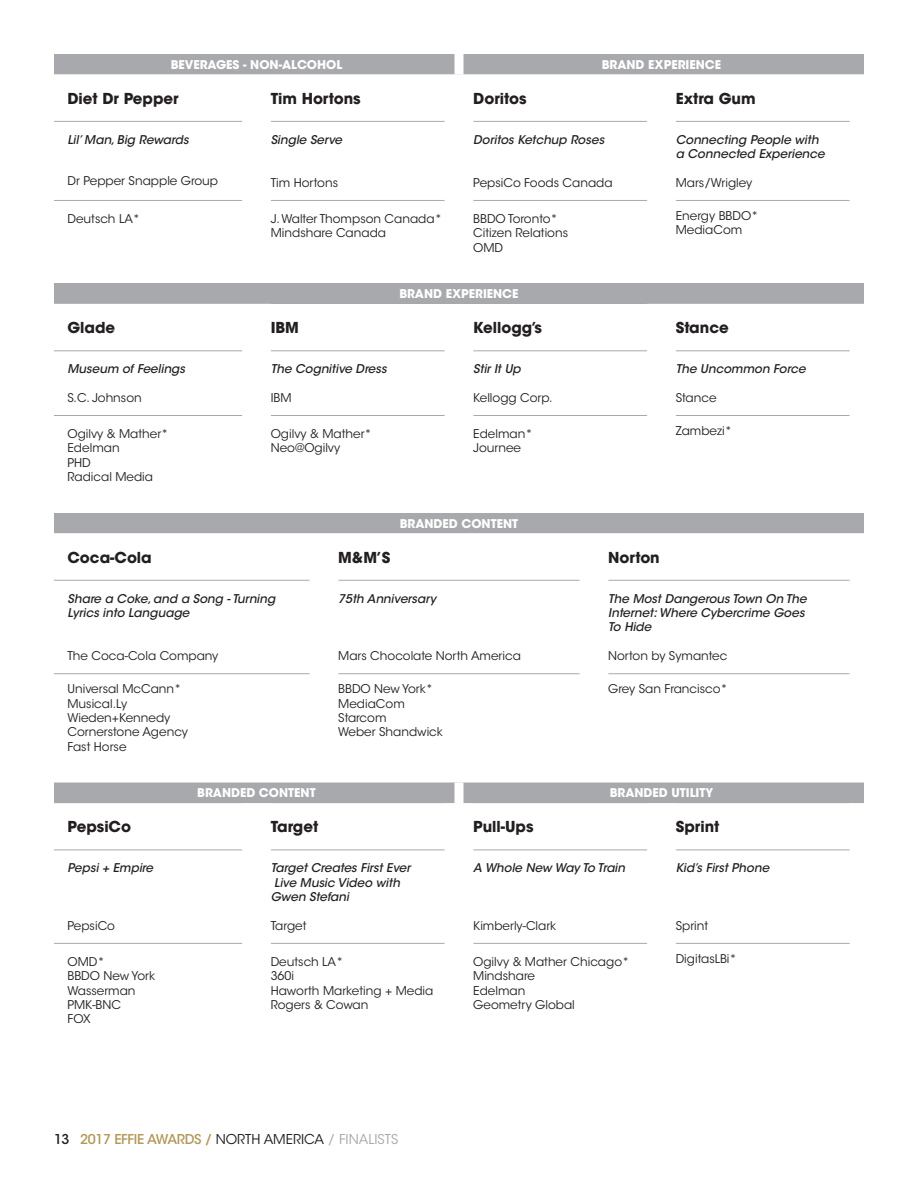
<style>
.page{position:relative;width:918px;height:1188px;background:#fff}
.page>*{position:absolute;margin:0;border:0;box-sizing:border-box;transform-origin:0 0}
.t1{font:700 15px "ITC Avant Garde Std";color:#231f20}
.t2{font:500 13.5px "ITC Avant Garde Std";letter-spacing:-.025em;color:#b39758}
.t3{font:12px/14.4px "ITC Avant Garde Std";color:#231f20}
.t4{font:italic 500 12px/14.4px "ITC Avant Garde Std";color:#231f20}
.t5{font:700 12px "ITC Avant Garde Std";color:#fff}
.s1{color:#231f20}
.s2{font-weight:400;color:#231f20}
.s3{font-weight:400;color:#a8a9ad}
</style>
<div class="page">
<div style="left:54px;top:54px;width:810px;height:21px;background:#a8a9ad"></div>
<svg style="left:54px;top:120px;width:795px;height:1px"></svg>
<hr style="left:54px;top:121px;width:188px;height:1px;background:#a8a9ad">
<hr style="left:271px;top:121px;width:174px;height:1px;background:#a8a9ad">
<hr style="left:473px;top:121px;width:174px;height:1px;background:#a8a9ad">
<hr style="left:676px;top:121px;width:174px;height:1px;background:#a8a9ad">
<hr style="left:54px;top:200px;width:188px;height:1px;background:#a8a9ad">
<hr style="left:271px;top:200px;width:174px;height:1px;background:#a8a9ad">
<hr style="left:473px;top:200px;width:174px;height:1px;background:#a8a9ad">
<hr style="left:676px;top:200px;width:174px;height:1px;background:#a8a9ad">
<div style="left:454px;top:54px;width:10px;height:21px;background:#fff"></div>
<div style="left:242px;top:75px;width:29px;height:46px;background:#fff"></div>
<div style="left:445px;top:75px;width:28px;height:46px;background:#fff"></div>
<div style="left:647px;top:75px;width:29px;height:46px;background:#fff"></div>
<div style="left:54px;top:283px;width:810px;height:21px;background:#a8a9ad"></div>
<svg style="left:54px;top:351px;width:796px;height:1px"></svg>
<hr style="left:54px;top:350px;width:188px;height:1px;background:#a8a9ad">
<hr style="left:271px;top:350px;width:174px;height:1px;background:#a8a9ad">
<hr style="left:473px;top:350px;width:174px;height:1px;background:#a8a9ad">
<hr style="left:676px;top:350px;width:174px;height:1px;background:#a8a9ad">
<hr style="left:54px;top:415px;width:188px;height:1px;background:#a8a9ad">
<hr style="left:271px;top:415px;width:174px;height:1px;background:#a8a9ad">
<hr style="left:473px;top:415px;width:174px;height:1px;background:#a8a9ad">
<hr style="left:676px;top:415px;width:174px;height:1px;background:#a8a9ad">
<div style="left:242px;top:351px;width:29px;height:64px;background:#fff"></div>
<div style="left:445px;top:351px;width:28px;height:64px;background:#fff"></div>
<div style="left:647px;top:351px;width:29px;height:64px;background:#fff"></div>
<div style="left:54px;top:513px;width:810px;height:21px;background:#a8a9ad"></div>
<svg style="left:54px;top:579px;width:796px;height:204px"></svg>
<hr style="left:54px;top:580px;width:256px;height:1px;background:#a8a9ad">
<hr style="left:338px;top:580px;width:242px;height:1px;background:#a8a9ad">
<hr style="left:608px;top:580px;width:242px;height:1px;background:#a8a9ad">
<hr style="left:54px;top:673px;width:256px;height:1px;background:#a8a9ad">
<hr style="left:338px;top:673px;width:242px;height:1px;background:#a8a9ad">
<hr style="left:608px;top:673px;width:242px;height:1px;background:#a8a9ad">
<div style="left:310px;top:580px;width:28px;height:94px;background:#fff"></div>
<div style="left:580px;top:580px;width:28px;height:94px;background:#fff"></div>
<div style="left:310px;top:534px;width:28px;height:46px;background:#fff"></div>
<div style="left:580px;top:534px;width:28px;height:46px;background:#fff"></div>
<div style="left:310px;top:674px;width:28px;height:109px;background:#fff"></div>
<div style="left:580px;top:674px;width:28px;height:109px;background:#fff"></div>
<hr style="left:54px;top:533px;width:270px;height:1px;background:#fff">
<hr style="left:324px;top:533px;width:270px;height:1px;background:#fff">
<hr style="left:594px;top:533px;width:284px;height:1px;background:#fff">
<div style="left:54px;top:783px;width:810px;height:20px;background:#a8a9ad"></div>
<svg style="left:54px;top:803px;width:796px;height:140px"></svg>
<hr style="left:54px;top:850px;width:188px;height:1px;background:#a8a9ad">
<hr style="left:271px;top:850px;width:174px;height:1px;background:#a8a9ad">
<hr style="left:473px;top:850px;width:174px;height:1px;background:#a8a9ad">
<hr style="left:676px;top:850px;width:174px;height:1px;background:#a8a9ad">
<hr style="left:54px;top:943px;width:188px;height:1px;background:#a8a9ad">
<hr style="left:271px;top:943px;width:174px;height:1px;background:#a8a9ad">
<hr style="left:473px;top:943px;width:174px;height:1px;background:#a8a9ad">
<hr style="left:676px;top:943px;width:174px;height:1px;background:#a8a9ad">
<div style="left:454px;top:783px;width:10px;height:20px;background:#fff"></div>
<div style="left:242px;top:803px;width:29px;height:47px;background:#fff"></div>
<div style="left:242px;top:850px;width:29px;height:93px;background:#fff"></div>
<div style="left:445px;top:803px;width:28px;height:47px;background:#fff"></div>
<div style="left:647px;top:803px;width:29px;height:47px;background:#fff"></div>
<div style="left:445px;top:850px;width:28px;height:93px;background:#fff"></div>
<div style="left:647px;top:850px;width:29px;height:93px;background:#fff"></div>
<p class="t5" style="left:171px;top:57px;width:173px">BEVERAGES - NON-ALCOHOL</p>
<p class="t5" style="left:602px;top:57px;width:121px">BRAND EXPERIENCE</p>
<p class="t1" style="left:68px;top:88px;width:113px">Diet Dr Pepper</p>
<p class="t1" style="left:271px;top:88px;width:91px">Tim Hortons</p>
<p class="t1" style="left:473px;top:88px;width:55px">Doritos</p>
<p class="t1" style="left:676px;top:88px;width:81px">Extra Gum</p>
<p class="t4" style="left:68px;top:132px;width:125px">Lil’Man,Big Rewards</p>
<p class="t3" style="left:68px;top:173px;width:152px">Dr Pepper Snapple Group</p>
<p class="t4" style="left:271px;top:132px;width:76px">Single Serve</p>
<p class="t3" style="left:271px;top:176px;width:69px">Tim Hortons</p>
<p class="t4" style="left:676px;top:132px;width:153px">Connecting People with a Connected Experience</p>
<p class="t3" style="left:676px;top:176px;width:78px">Mars/Wrigley</p>
<p class="t4" style="left:473px;top:132px;width:135px">Doritos Ketchup Roses</p>
<p class="t3" style="left:473px;top:176px;width:141px">PepsiCo Foods Canada</p>
<p class="t3" style="left:68px;top:211px;width:74px">Deutsch LA*</p>
<p class="t3" style="left:271px;top:211px;width:173px">J. Walter Thompson Canada*<br>Mindshare Canada</p>
<p class="t3" style="left:473px;top:211px;width:86px">BBDO Toronto*</p>
<p class="t3" style="left:473px;top:226px;width:96px">Citizen Relations</p>
<p class="t3" style="left:473px;top:240px;width:31px">OMD</p>
<p class="t5" style="left:399px;top:286px;width:121px">BRAND EXPERIENCE</p>
<p class="t3" style="left:676px;top:208px;width:84px">Energy BBDO*</p>
<p class="t3" style="left:676px;top:223px;width:68px">MediaCom</p>
<p class="t1" style="left:68px;top:318px;width:49px">Glade</p>
<p class="t1" style="left:271px;top:318px;width:30px">IBM</p>
<p class="t1" style="left:473px;top:318px;width:70px">Kellogg’s</p>
<p class="t1" style="left:676px;top:318px;width:55px">Stance</p>
<p class="t4" style="left:68px;top:362px;width:122px">Museum of Feelings</p>
<p class="t3" style="left:68px;top:391px;width:76px">S.C. Johnson</p>
<p class="t4" style="left:271px;top:362px;width:120px">The Cognitive Dress</p>
<p class="t3" style="left:271px;top:391px;width:22px">IBM</p>
<p class="t4" style="left:473px;top:362px;width:52px">Stir It Up</p>
<p class="t3" style="left:473px;top:391px;width:81px">Kellogg Corp.</p>
<p class="t4" style="left:676px;top:362px;width:134px">The Uncommon Force</p>
<p class="t3" style="left:676px;top:391px;width:42px">Stance</p>
<p class="t3" style="left:68px;top:426px;width:103px">Ogilvy &amp; Mather*<br>Edelman<br>PHD<br>Radical Media</p>
<p class="t3" style="left:271px;top:426px;width:103px">Ogilvy &amp; Mather*</p>
<p class="t3" style="left:271px;top:441px;width:71px">Neo@Ogilvy</p>
<p class="t3" style="left:473px;top:426px;width:61px">Edelman*</p>
<p class="t3" style="left:473px;top:441px;width:49px">Journee</p>
<p class="t5" style="left:400px;top:516px;width:120px">BRANDED CONTENT</p>
<p class="t3" style="left:676px;top:423px;width:58px">Zambezi*</p>
<p class="t1" style="left:68px;top:547px;width:86px">Coca-Cola</p>
<p class="t1" style="left:338px;top:547px;width:54px">M&amp;M’S</p>
<p class="t1" style="left:608px;top:547px;width:53px">Norton</p>
<p class="t4" style="left:68px;top:591px;width:212px">Share a Coke,and a Song -Turning<br>Lyrics into Language</p>
<p class="t3" style="left:68px;top:649px;width:152px">The Coca-Cola Company</p>
<p class="t4" style="left:608px;top:591px;width:203px">The Most Dangerous Town On The<br>Internet:Where Cybercrime Goes<br>To Hide</p>
<p class="t3" style="left:608px;top:649px;width:121px">Norton by Symantec</p>
<p class="t4" style="left:338px;top:591px;width:102px">75th Anniversary</p>
<p class="t3" style="left:338px;top:649px;width:184px">Mars Chocolate North America</p>
<p class="t3" style="left:68px;top:682px;width:115px">Universal McCann*</p>
<p class="t3" style="left:68px;top:696px;width:61px">Musical.Ly</p>
<p class="t3" style="left:68px;top:711px;width:104px">Wieden+Kennedy</p>
<p class="t3" style="left:68px;top:725px;width:122px">Cornerstone Agency</p>
<p class="t3" style="left:68px;top:739px;width:61px">Fast Horse</p>
<p class="t3" style="left:338px;top:682px;width:96px">BBDO New York*</p>
<p class="t3" style="left:338px;top:696px;width:68px">MediaCom</p>
<p class="t3" style="left:338px;top:711px;width:50px">Starcom</p>
<p class="t3" style="left:338px;top:725px;width:106px">Weber Shandwick</p>
<p class="t3" style="left:608px;top:682px;width:121px">Grey San Francisco*</p>
<p class="t5" style="left:197px;top:785px;width:120px">BRANDED CONTENT</p>
<p class="t5" style="left:610px;top:785px;width:105px">BRANDED UTILITY</p>
<p class="t1" style="left:68px;top:817px;width:65px">PepsiCo</p>
<p class="t1" style="left:271px;top:817px;width:49px">Target</p>
<p class="t1" style="left:473px;top:817px;width:62px">Pull-Ups</p>
<p class="t1" style="left:676px;top:817px;width:45px">Sprint</p>
<p class="t4" style="left:68px;top:861px;width:90px">Pepsi + Empire</p>
<p class="t4" style="left:271px;top:861px;width:144px">Target Creates First Ever<br>Live Music Video with<br>Gwen Stefani</p>
<p class="t3" style="left:271px;top:918px;width:37px">Target</p>
<p class="t4" style="left:473px;top:861px;width:156px">A Whole New Way To Train</p>
<p class="t4" style="left:676px;top:861px;width:98px">Kid’s First Phone</p>
<p class="t3" style="left:68px;top:918px;width:49px">PepsiCo</p>
<p class="t3" style="left:473px;top:918px;width:85px">Kimberly-Clark</p>
<p class="t3" style="left:676px;top:918px;width:34px">Sprint</p>
<p class="t3" style="left:68px;top:954px;width:89px">OMD*<br>BBDO New York<br>Wasserman<br>PMK-BNC<br>FOX</p>
<p class="t3" style="left:271px;top:954px;width:74px">Deutsch LA*</p>
<p class="t3" style="left:271px;top:969px;width:25px">360i</p>
<p class="t3" style="left:271px;top:983px;width:164px">Haworth Marketing + Media</p>
<p class="t3" style="left:271px;top:998px;width:99px">Rogers &amp; Cowan</p>
<p class="t3" style="left:473px;top:954px;width:158px">Ogilvy &amp; Mather Chicago*<br>Mindshare</p>
<p class="t3" style="left:473px;top:983px;width:54px">Edelman</p>
<p class="t3" style="left:473px;top:998px;width:103px">Geometry Global</p>
<p class="t2" style="left:54px;top:1131px;width:346px"><span class="s1">13</span> 2017 EFFIE AWARDS / <span class="s2">NORTH AMERICA</span> <span class="s3">/ FINALISTS</span></p>
<p class="t3" style="left:676px;top:951px;width:63px">DigitasLBi*</p>
</div>
